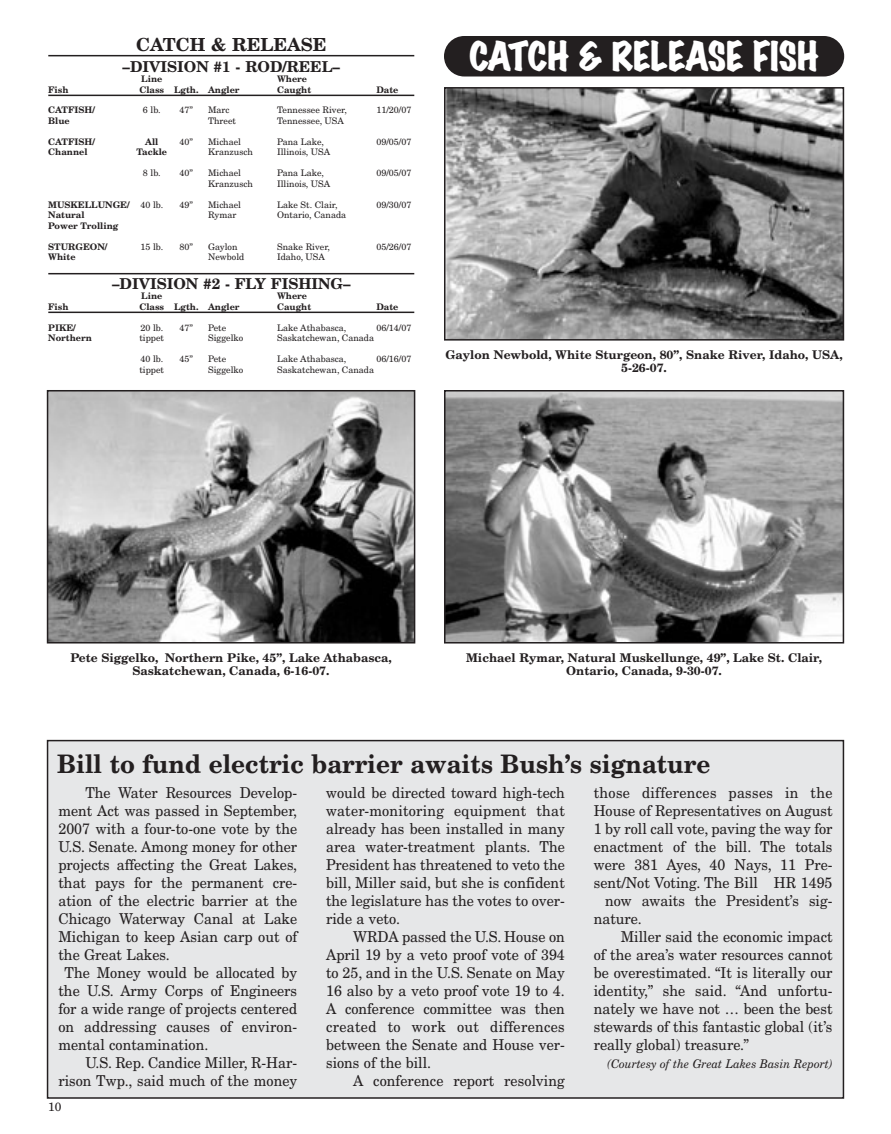
<style>
.page{position:relative;width:891px;height:1134px;background:#fff}
.page>*{position:absolute;margin:0;border:0;box-sizing:border-box;transform-origin:0 0}
.t1{font:36px "Marker Felt Wide";color:#fff}
.t2{font:700 25.5px "New Century Schlbk";color:#231f20;scale:.95 1}
.t3{font:700 18px "New Century Schlbk";color:#231f20}
.t4{font:15px/18px "New Century Schlbk";color:#231f20;text-align:justify;scale:.95 1}
.t5{font:700 15px "New Century Schlbk";color:#231f20}
.t6{font:15px "New Century Schlbk";letter-spacing:.02em;color:#231f20;scale:.95 1}
.t7{font:700 12px/13.5px "New Century Schlbk";color:#231f20;text-align:center}
.t8{font:italic 12px "New Century Schlbk";color:#231f20;scale:.95 1}
.t9{font:12px "New Century Schlbk";color:#231f20}
.t10{font:9px "New Century Schlbk";color:#231f20}
.t11{font:700 9px "New Century Schlbk";color:#231f20}
.s1{font-weight:400}
</style>
<div class="page">
<div style="left:444px;top:36px;width:400px;height:40px;background:#231f20;border-radius:20px"></div>
<img style="left:447px;top:90px;width:394px;height:248px">
<div style="left:444px;top:87px;width:400px;height:254px;border:2px solid #231f20"></div>
<hr style="left:48px;top:55px;width:366px;height:1px;background:#231f20">
<hr style="left:48px;top:95px;width:366px;height:1px;background:#231f20">
<hr style="left:48px;top:273px;width:366px;height:1px;background:#231f20">
<hr style="left:48px;top:312px;width:366px;height:1px;background:#231f20">
<img style="left:447px;top:393px;width:394px;height:248px">
<div style="left:444px;top:390px;width:400px;height:254px;border:2px solid #231f20"></div>
<img style="left:50px;top:393px;width:362px;height:248px">
<div style="left:47px;top:390px;width:368px;height:254px;border:2px solid #231f20"></div>
<div style="left:48px;top:741px;width:795px;height:357px;background:#e6e7e8"></div>
<div style="left:47px;top:740px;width:797px;height:359px;border:2px solid #231f20"></div>
<p class="t3" style="left:136px;top:37px;width:192px">CATCH &amp; RELEASE</p>
<p class="t5" style="left:123px;top:61px;width:219px">–DIVISION #1 - ROD/REEL–</p>
<p class="t11" style="left:141px;top:76px;width:23px">Line</p>
<p class="t11" style="left:277px;top:76px;width:31px">Where</p>
<p class="t11" style="left:48px;top:86px;width:22px">Fish</p>
<p class="t11" style="left:139px;top:86px;width:102px">Class Lgth. Angler</p>
<p class="t11" style="left:277px;top:86px;width:36px">Caught</p>
<p class="t11" style="left:376px;top:86px;width:23px">Date</p>
<p class="t11" style="left:48px;top:107px;width:48px">CATFISH/</p>
<p class="t10" style="left:143px;top:107px;width:19px">6 lb.</p>
<p class="t10" style="left:180px;top:107px;width:15px">47”</p>
<p class="t10" style="left:208px;top:107px;width:23px">Marc</p>
<p class="t10" style="left:277px;top:107px;width:71px">Tennessee River,</p>
<p class="t10" style="left:376px;top:107px;width:37px">11/20/07</p>
<p class="t11" style="left:48px;top:117px;width:23px">Blue</p>
<p class="t10" style="left:208px;top:117px;width:29px">Threet</p>
<p class="t10" style="left:277px;top:117px;width:69px">Tennessee, USA</p>
<p class="t11" style="left:48px;top:138px;width:48px">CATFISH/</p>
<p class="t11" style="left:145px;top:138px;width:15px">All</p>
<p class="t10" style="left:180px;top:138px;width:15px">40”</p>
<p class="t10" style="left:208px;top:138px;width:35px">Michael</p>
<p class="t10" style="left:277px;top:138px;width:49px">Pana Lake,</p>
<p class="t10" style="left:376px;top:138px;width:37px">09/05/07</p>
<p class="t11" style="left:48px;top:149px;width:41px">Channel</p>
<p class="t11" style="left:136px;top:149px;width:32px">Tackle</p>
<p class="t10" style="left:208px;top:149px;width:46px">Kranzusch</p>
<p class="t10" style="left:277px;top:149px;width:55px">Illinois, USA</p>
<p class="t10" style="left:143px;top:170px;width:19px">8 lb.</p>
<p class="t10" style="left:180px;top:170px;width:15px">40”</p>
<p class="t10" style="left:208px;top:170px;width:35px">Michael</p>
<p class="t10" style="left:277px;top:170px;width:49px">Pana Lake,</p>
<p class="t10" style="left:376px;top:170px;width:37px">09/05/07</p>
<p class="t10" style="left:208px;top:180px;width:46px">Kranzusch</p>
<p class="t10" style="left:277px;top:180px;width:55px">Illinois, USA</p>
<p class="t11" style="left:48px;top:201px;width:116px">MUSKELLUNGE/ <span class="s1">40 lb.</span></p>
<p class="t10" style="left:180px;top:201px;width:15px">49”</p>
<p class="t10" style="left:208px;top:201px;width:35px">Michael</p>
<p class="t10" style="left:277px;top:201px;width:62px">Lake St. Clair,</p>
<p class="t10" style="left:376px;top:201px;width:37px">09/30/07</p>
<p class="t11" style="left:48px;top:212px;width:38px">Natural</p>
<p class="t10" style="left:208px;top:212px;width:30px">Rymar</p>
<p class="t10" style="left:277px;top:212px;width:71px">Ontario, Canada</p>
<p class="t11" style="left:48px;top:222px;width:72px">Power Trolling</p>
<p class="t11" style="left:48px;top:243px;width:61px">STURGEON/</p>
<p class="t10" style="left:140px;top:243px;width:24px">15 lb.</p>
<p class="t10" style="left:180px;top:243px;width:15px">80”</p>
<p class="t10" style="left:208px;top:243px;width:31px">Gaylon</p>
<p class="t10" style="left:277px;top:243px;width:55px">Snake River,</p>
<p class="t10" style="left:376px;top:243px;width:37px">05/26/07</p>
<p class="t11" style="left:48px;top:254px;width:29px">White</p>
<p class="t10" style="left:208px;top:254px;width:38px">Newbold</p>
<p class="t10" style="left:277px;top:254px;width:50px">Idaho, USA</p>
<p class="t5" style="left:112px;top:278px;width:240px">–DIVISION #2 - FLY FISHING–</p>
<p class="t11" style="left:141px;top:293px;width:23px">Line</p>
<p class="t11" style="left:277px;top:293px;width:31px">Where</p>
<p class="t11" style="left:48px;top:303px;width:22px">Fish</p>
<p class="t11" style="left:139px;top:303px;width:102px">Class Lgth. Angler</p>
<p class="t11" style="left:277px;top:303px;width:36px">Caught</p>
<p class="t11" style="left:376px;top:303px;width:23px">Date</p>
<p class="t11" style="left:48px;top:324px;width:29px">PIKE/</p>
<p class="t10" style="left:140px;top:324px;width:24px">20 lb.</p>
<p class="t10" style="left:180px;top:324px;width:15px">47”</p>
<p class="t10" style="left:208px;top:324px;width:20px">Pete</p>
<p class="t10" style="left:277px;top:324px;width:71px">Lake Athabasca,</p>
<p class="t10" style="left:376px;top:324px;width:37px">06/14/07</p>
<p class="t11" style="left:48px;top:335px;width:45px">Northern</p>
<p class="t10" style="left:139px;top:335px;width:26px">tippet</p>
<p class="t10" style="left:208px;top:335px;width:37px">Siggelko</p>
<p class="t10" style="left:277px;top:335px;width:99px">Saskatchewan, Canada</p>
<p class="t10" style="left:140px;top:356px;width:24px">40 lb.</p>
<p class="t10" style="left:180px;top:356px;width:15px">45”</p>
<p class="t10" style="left:208px;top:356px;width:20px">Pete</p>
<p class="t10" style="left:277px;top:356px;width:71px">Lake Athabasca,</p>
<p class="t10" style="left:376px;top:356px;width:37px">06/16/07</p>
<p class="t10" style="left:139px;top:366px;width:26px">tippet</p>
<p class="t10" style="left:208px;top:366px;width:37px">Siggelko</p>
<p class="t10" style="left:277px;top:366px;width:99px">Saskatchewan, Canada</p>
<h1 class="t1" style="left:469px;top:40px;width:351px">CATCH &amp; RELEASE FISH</h1>
<p class="t7" style="left:446px;top:349px;width:399px">Gaylon Newbold, White Sturgeon, 80”, Snake River, Idaho, USA,<br>5-26-07.</p>
<p class="t7" style="left:70px;top:652px;width:323px">Pete Siggelko, Northern Pike, 45”, Lake Athabasca,<br>Saskatchewan, Canada, 6-16-07.</p>
<p class="t7" style="left:466px;top:652px;width:357px">Michael Rymar, Natural Muskellunge, 49”, Lake St. Clair,<br>Ontario, Canada, 9-30-07.</p>
<h2 class="t2" style="left:57px;top:754px;width:689px">Bill to fund electric barrier awaits Bush’s signature</h2>
<p class="t4" style="left:85px;top:785px;width:224px">The Water Resources Develop-</p>
<p class="t4" style="left:58px;top:803px;width:253px">ment Act was passed in September,</p>
<p class="t4" style="left:58px;top:821px;width:253px">2007 with a four-to-one vote by the</p>
<p class="t4" style="left:58px;top:839px;width:253px">U.S. Senate. Among money for other</p>
<p class="t4" style="left:58px;top:857px;width:253px">projects affecting the Great Lakes,</p>
<p class="t4" style="left:58px;top:875px;width:253px">that pays for the permanent cre-</p>
<p class="t4" style="left:58px;top:893px;width:253px">ation of the electric barrier at the</p>
<p class="t4" style="left:58px;top:911px;width:253px">Chicago Waterway Canal at Lake</p>
<p class="t4" style="left:58px;top:929px;width:253px">Michigan to keep Asian carp out of</p>
<p class="t4" style="left:58px;top:947px;width:119px">the Great Lakes.</p>
<p class="t4" style="left:65px;top:965px;width:246px">The Money would be allocated by</p>
<p class="t4" style="left:58px;top:983px;width:253px">the U.S. Army Corps of Engineers</p>
<p class="t4" style="left:58px;top:1001px;width:253px">for a wide range of projects centered</p>
<p class="t4" style="left:58px;top:1019px;width:253px">on addressing causes of environ-</p>
<p class="t4" style="left:58px;top:1037px;width:159px">mental contamination.</p>
<p class="t4" style="left:85px;top:1055px;width:224px">U.S. Rep. Candice Miller, R-Har-</p>
<p class="t4" style="left:58px;top:1073px;width:253px">rison Twp., said much of the money</p>
<p class="t9" style="left:48px;top:1102px;width:15px">10</p>
<p class="t4" style="left:326px;top:785px;width:253px">would be directed toward high-tech water-monitoring equipment that already has been in stalled in many area water-treatment plants. The President has threatened to veto the bill, Miller said, but she is confident the legislature has the votes to over&shy;ride a veto.</p>
<p class="t4" style="left:326px;top:929px;width:253px;text-indent:27px">WRDA passed the U.S. House on April 19 by a veto proof vote of 394 to 25, and in the U.S. Senate on May 16 also by a veto proof vote 19 to 4.<br>A conference committee was then created to work out differences between the Senate and House ver&shy;sions of the bill.</p>
<p class="t4" style="left:353px;top:1073px;width:224px">A conference report resolving</p>
<p class="t6" style="left:594px;top:787px;width:253px">those differences passes in the</p>
<p class="t4" style="left:594px;top:803px;width:253px">House of Representatives on Aug ust</p>
<p class="t4" style="left:594px;top:821px;width:253px">1 by roll call vote, paving the way for</p>
<p class="t4" style="left:594px;top:839px;width:253px">enactment of the bill. The totals</p>
<p class="t4" style="left:594px;top:857px;width:253px">were 381 Ayes, 40 Nays, 11 Pre-</p>
<p class="t4" style="left:594px;top:875px;width:253px">sent/Not Voting. The Bill HR 1495</p>
<p class="t4" style="left:605px;top:893px;width:241px">now awaits the President’s sig -</p>
<p class="t4" style="left:594px;top:911px;width:52px">nature.</p>
<p class="t4" style="left:621px;top:929px;width:224px">Miller said the economic im pact</p>
<p class="t4" style="left:594px;top:947px;width:253px">of the area’s water resources cannot</p>
<p class="t4" style="left:594px;top:965px;width:253px">be overestimated. “It is literally our</p>
<p class="t4" style="left:594px;top:983px;width:253px">identity,” she said. “And unfortu-</p>
<p class="t4" style="left:594px;top:1001px;width:253px">nately we have not … been the best</p>
<p class="t4" style="left:594px;top:1019px;width:253px">stewards of this fantastic global (it’s</p>
<p class="t4" style="left:594px;top:1037px;width:165px">really global) treasure.”</p>
<p class="t8" style="left:607px;top:1059px;width:239px">(Courtesy of the Great Lakes Basin Report)</p>
</div>
